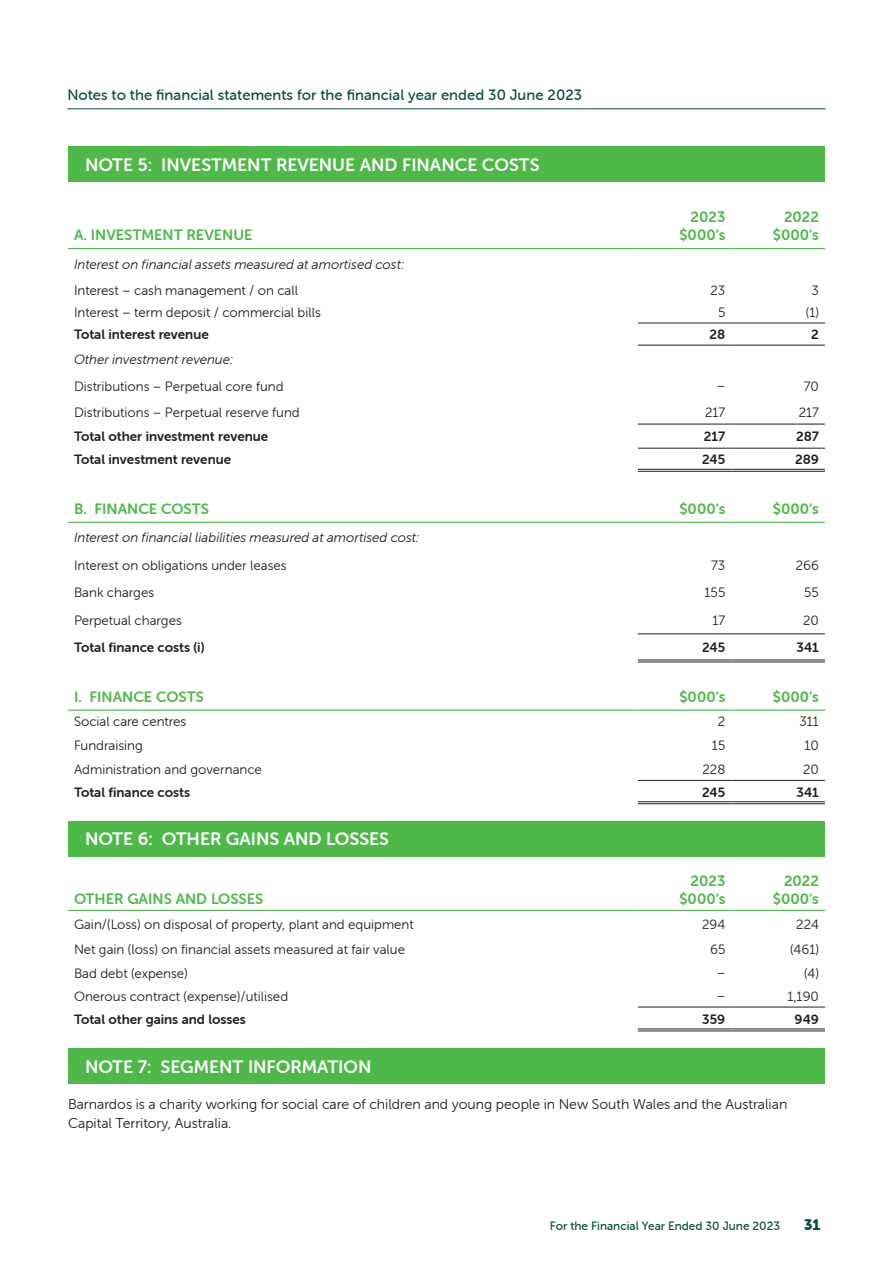
<style>
.page{position:relative;width:893px;height:1263px;background:#fff}
.page>*{position:absolute;margin:0;border:0;box-sizing:border-box;transform-origin:0 0}
.t1{font:18px "Museo Sans Rounded 700";color:#fff}
.t2{font:15px/18px "Museo Sans Rounded 700";color:#4eb848;text-align:right}
.t3{font:15px "Museo Sans Rounded 500";letter-spacing:.005em;color:#094d42}
.t4{font:15px "Museo Sans Rounded 900";color:#094d42}
.t5{font:14.25px/19.2px "Museo Sans Rounded 300";color:#231f20}
.t6{font:13.5px "Museo Sans Rounded 300";color:#231f20}
.t7{font:13.5px "Museo Sans Rounded 700";color:#231f20}
.t8{font:italic 13.5px "Museo Sans Rounded 300";color:#231f20}
.t9{font:12px "Museo Sans Rounded 500";color:#094d42}
</style>
<div class="page">
<div style="left:68px;top:147px;width:757px;height:35px;background:#4eb848"></div>
<div style="left:68px;top:821px;width:757px;height:36px;background:#4eb848"></div>
<div style="left:68px;top:1048px;width:757px;height:36px;background:#4eb848"></div>
<hr style="left:638px;top:633px;width:93px;height:1px;background:#231f20">
<hr style="left:731px;top:633px;width:94px;height:1px;background:#231f20">
<hr style="left:638px;top:323px;width:93px;height:1px;background:#231f20">
<hr style="left:731px;top:323px;width:94px;height:1px;background:#231f20">
<hr style="left:638px;top:345px;width:93px;height:1px;background:#231f20">
<hr style="left:731px;top:345px;width:94px;height:1px;background:#231f20">
<hr style="left:638px;top:424px;width:93px;height:1px;background:#231f20">
<hr style="left:731px;top:424px;width:94px;height:1px;background:#231f20">
<hr style="left:638px;top:448px;width:93px;height:1px;background:#231f20">
<hr style="left:731px;top:448px;width:94px;height:1px;background:#231f20">
<hr style="left:638px;top:780px;width:93px;height:1px;background:#231f20">
<hr style="left:731px;top:780px;width:94px;height:1px;background:#231f20">
<hr style="left:68px;top:248px;width:570px;height:1px;background:#4eb848">
<hr style="left:638px;top:248px;width:93px;height:1px;background:#4eb848">
<hr style="left:731px;top:248px;width:94px;height:1px;background:#4eb848">
<hr style="left:68px;top:522px;width:570px;height:1px;background:#4eb848">
<hr style="left:638px;top:522px;width:93px;height:1px;background:#4eb848">
<hr style="left:731px;top:522px;width:94px;height:1px;background:#4eb848">
<hr style="left:68px;top:710px;width:570px;height:1px;background:#4eb848">
<hr style="left:638px;top:710px;width:93px;height:1px;background:#4eb848">
<hr style="left:731px;top:710px;width:94px;height:1px;background:#4eb848">
<hr style="left:638px;top:659px;width:93px;height:1px;background:#231f20">
<hr style="left:638px;top:661px;width:93px;height:1px;background:#231f20">
<hr style="left:731px;top:659px;width:94px;height:1px;background:#231f20">
<hr style="left:731px;top:661px;width:94px;height:1px;background:#231f20">
<hr style="left:638px;top:469px;width:93px;height:1px;background:#231f20">
<hr style="left:638px;top:471px;width:93px;height:1px;background:#231f20">
<hr style="left:731px;top:469px;width:94px;height:1px;background:#231f20">
<hr style="left:731px;top:471px;width:94px;height:1px;background:#231f20">
<hr style="left:638px;top:801px;width:93px;height:1px;background:#231f20">
<hr style="left:638px;top:803px;width:93px;height:1px;background:#231f20">
<hr style="left:731px;top:801px;width:94px;height:1px;background:#231f20">
<hr style="left:731px;top:803px;width:94px;height:1px;background:#231f20">
<hr style="left:68px;top:910px;width:570px;height:1px;background:#4eb848">
<hr style="left:638px;top:910px;width:93px;height:1px;background:#4eb848">
<hr style="left:731px;top:910px;width:94px;height:1px;background:#4eb848">
<hr style="left:638px;top:1007px;width:93px;height:1px;background:#231f20">
<hr style="left:731px;top:1007px;width:94px;height:1px;background:#231f20">
<hr style="left:638px;top:1028px;width:93px;height:1px;background:#231f20">
<hr style="left:638px;top:1030px;width:93px;height:1px;background:#231f20">
<hr style="left:731px;top:1028px;width:94px;height:1px;background:#231f20">
<hr style="left:731px;top:1030px;width:94px;height:1px;background:#231f20">
<hr style="left:67px;top:108px;width:759px;height:1px;background:#094d42">
<p class="t3" style="left:67px;top:87px;width:516px">Notes to the financial statements for the financial year ended 30 June 2023</p>
<h1 class="t1" style="left:85px;top:156px;width:456px">NOTE 5: INVESTMENT REVENUE AND FINANCE COSTS</h1>
<p class="t2" style="left:74px;top:227px;width:180px">A. INVESTMENT REVENUE</p>
<p class="t2" style="left:679px;top:209px;width:47px">2023 $000’s</p>
<p class="t2" style="left:773px;top:209px;width:47px">2022 $000’s</p>
<p class="t8" style="left:74px;top:259px;width:331px">Interest on financial assets measured at amortised cost:</p>
<p class="t6" style="left:74px;top:284px;width:226px">Interest – cash management / on call</p>
<p class="t6" style="left:710px;top:284px;width:16px">23</p>
<p class="t6" style="left:811px;top:284px;width:9px">3</p>
<p class="t6" style="left:74px;top:306px;width:248px">Interest – term deposit / commercial bills</p>
<p class="t6" style="left:718px;top:306px;width:9px">5</p>
<p class="t6" style="left:806px;top:306px;width:15px">(1)</p>
<p class="t7" style="left:74px;top:328px;width:136px">Total interest revenue</p>
<p class="t7" style="left:710px;top:328px;width:17px">28</p>
<p class="t7" style="left:811px;top:328px;width:9px">2</p>
<p class="t8" style="left:74px;top:354px;width:161px">Other investment revenue:</p>
<p class="t6" style="left:74px;top:380px;width:211px">Distributions – Perpetual core fund</p>
<p class="t6" style="left:717px;top:379px;width:10px">–</p>
<p class="t6" style="left:804px;top:380px;width:17px">70</p>
<p class="t6" style="left:74px;top:406px;width:227px">Distributions – Perpetual reserve fund</p>
<p class="t6" style="left:705px;top:406px;width:22px">217</p>
<p class="t6" style="left:799px;top:406px;width:22px">217</p>
<p class="t7" style="left:74px;top:430px;width:196px">Total other investment revenue</p>
<p class="t7" style="left:704px;top:430px;width:23px">217</p>
<p class="t7" style="left:796px;top:430px;width:24px">287</p>
<p class="t7" style="left:74px;top:453px;width:159px">Total investment revenue</p>
<p class="t7" style="left:702px;top:453px;width:25px">245</p>
<p class="t7" style="left:795px;top:453px;width:25px">289</p>
<p class="t2" style="left:74px;top:501px;width:137px">B. FINANCE COSTS</p>
<p class="t2" style="left:679px;top:501px;width:47px">$000’s</p>
<p class="t2" style="left:773px;top:501px;width:47px">$000’s</p>
<p class="t8" style="left:74px;top:532px;width:347px">Interest on financial liabilities measured at amortised cost:</p>
<p class="t6" style="left:74px;top:559px;width:214px">Interest on obligations under leases</p>
<p class="t6" style="left:711px;top:559px;width:16px">73</p>
<p class="t6" style="left:796px;top:559px;width:25px">266</p>
<p class="t6" style="left:74px;top:586px;width:82px">Bank charges</p>
<p class="t6" style="left:705px;top:586px;width:22px">155</p>
<p class="t6" style="left:804px;top:586px;width:16px">55</p>
<p class="t6" style="left:74px;top:614px;width:109px">Perpetual charges</p>
<p class="t6" style="left:713px;top:614px;width:14px">17</p>
<p class="t6" style="left:803px;top:614px;width:17px">20</p>
<p class="t7" style="left:74px;top:641px;width:132px">Total finance costs (i)</p>
<p class="t7" style="left:702px;top:641px;width:25px">245</p>
<p class="t7" style="left:796px;top:641px;width:24px">341</p>
<p class="t2" style="left:74px;top:689px;width:132px">I. FINANCE COSTS</p>
<p class="t2" style="left:679px;top:689px;width:47px">$000’s</p>
<p class="t2" style="left:773px;top:689px;width:47px">$000’s</p>
<p class="t6" style="left:74px;top:715px;width:114px">Social care centres</p>
<p class="t6" style="left:718px;top:715px;width:9px">2</p>
<p class="t6" style="left:799px;top:715px;width:21px">311</p>
<p class="t6" style="left:74px;top:739px;width:70px">Fundraising</p>
<p class="t6" style="left:712px;top:739px;width:15px">15</p>
<p class="t6" style="left:804px;top:739px;width:16px">10</p>
<p class="t6" style="left:74px;top:763px;width:189px">Administration and governance</p>
<p class="t6" style="left:702px;top:763px;width:24px">228</p>
<p class="t6" style="left:803px;top:763px;width:17px">20</p>
<p class="t7" style="left:74px;top:786px;width:118px">Total finance costs</p>
<p class="t7" style="left:702px;top:786px;width:25px">245</p>
<p class="t7" style="left:796px;top:786px;width:24px">341</p>
<h1 class="t1" style="left:85px;top:831px;width:306px">NOTE 6: OTHER GAINS AND LOSSES</h1>
<p class="t2" style="left:74px;top:890px;width:191px">OTHER GAINS AND LOSSES</p>
<p class="t2" style="left:679px;top:872px;width:47px">2023 $000’s</p>
<p class="t2" style="left:773px;top:872px;width:47px">2022 $000’s</p>
<p class="t6" style="left:74px;top:917px;width:341px">Gain/(Loss) on disposal of property, plant and equipment</p>
<p class="t6" style="left:702px;top:917px;width:25px">294</p>
<p class="t6" style="left:796px;top:917px;width:24px">224</p>
<p class="t6" style="left:74px;top:943px;width:333px">Net gain (loss) on financial assets measured at fair value</p>
<p class="t6" style="left:710px;top:943px;width:17px">65</p>
<p class="t6" style="left:790px;top:943px;width:30px">(461)</p>
<p class="t6" style="left:74px;top:967px;width:115px">Bad debt (expense)</p>
<p class="t6" style="left:717px;top:966px;width:10px">–</p>
<p class="t6" style="left:804px;top:967px;width:16px">(4)</p>
<p class="t6" style="left:74px;top:990px;width:216px">Onerous contract (expense)/utilised</p>
<p class="t6" style="left:717px;top:989px;width:10px">–</p>
<p class="t6" style="left:787px;top:990px;width:33px">1,190</p>
<p class="t7" style="left:74px;top:1012px;width:173px">Total other gains and losses</p>
<p class="t7" style="left:702px;top:1012px;width:25px">359</p>
<p class="t7" style="left:795px;top:1012px;width:26px">949</p>
<h1 class="t1" style="left:85px;top:1058px;width:288px">NOTE 7: SEGMENT INFORMATION</h1>
<p class="t5" style="left:68px;top:1095px;width:721px">Barnardos is a charity working for social care of children and young people in New South Wales and the Australian<br>Capital Territory, Australia.</p>
<p class="t9" style="left:550px;top:1218px;width:232px">For the Financial Year Ended 30 June 2023</p>
<p class="t4" style="left:804px;top:1218px;width:18px">31</p>
</div>
